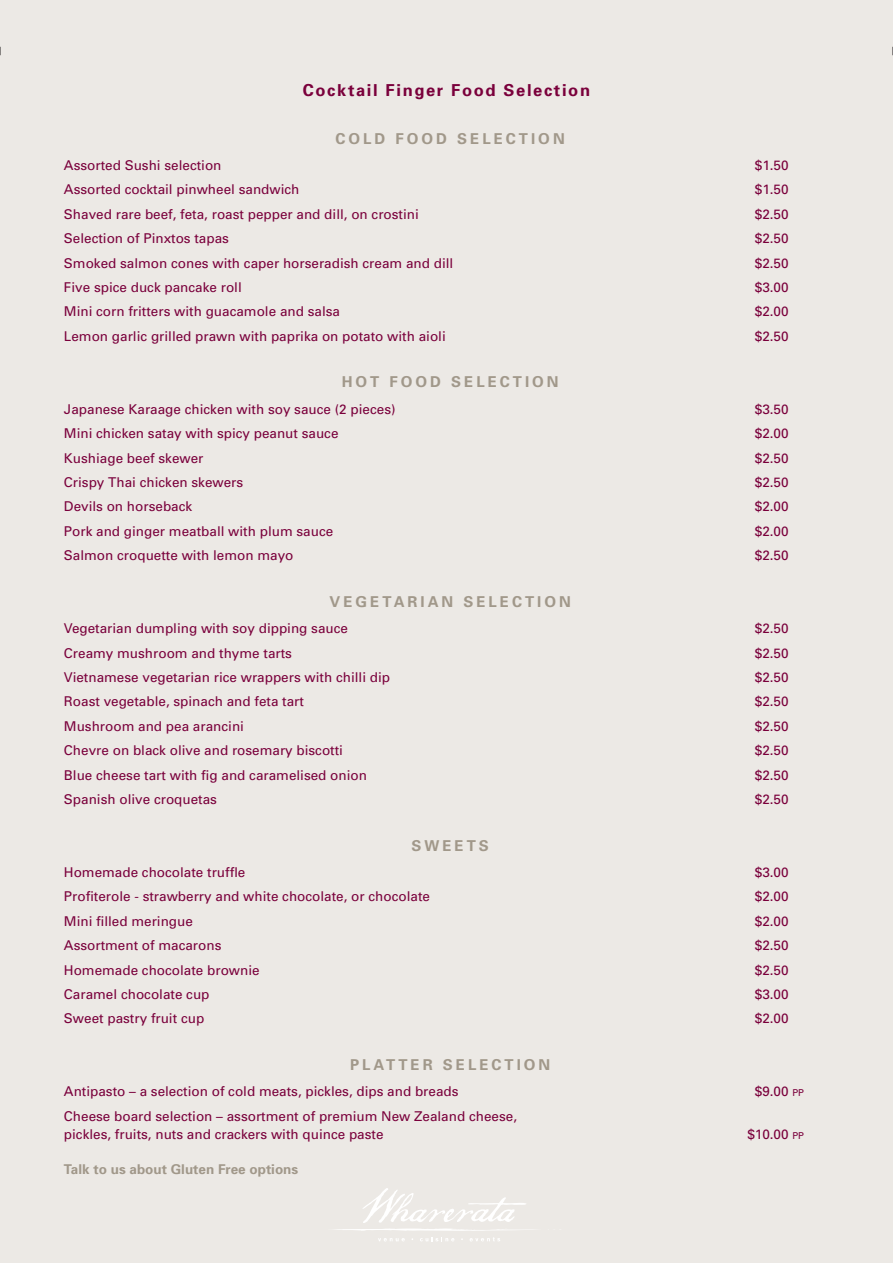
<style>
.page{position:relative;width:893px;height:1263px;background:#ece9e5}
.page>*{position:absolute;margin:0;border:0;box-sizing:border-box;transform-origin:0 0}
.t1{font:700 16.5px "Univers";letter-spacing:.1em;color:#7a003b}
.sub-heading{font:700 15px "Univers";letter-spacing:.2em;color:#a1988a}
.MENU_ITEMS_CENTRED_p{font:13.5px/18px "Univers";color:#7a003b}
.body-text{font:700 13.5px "Univers";color:#a1988a}
.s1{font-size:9.45px}
</style>
<div class="page">
<svg style="left:335px;top:1188px;width:198px;height:54px"></svg>
<p class="t1" style="left:303px;top:79px;width:289px">Cocktail Finger Food Selection</p>
<p class="sub-heading" style="left:336px;top:129px;width:231px">COLD FOOD SELECTION</p>
<p class="MENU_ITEMS_CENTRED_p" style="left:64px;top:156px;width:159px">Assorted Sushi selection</p>
<p class="MENU_ITEMS_CENTRED_p" style="left:755px;top:156px;width:35px">$1.50</p>
<p class="MENU_ITEMS_CENTRED_p" style="left:64px;top:180px;width:237px">Assorted cocktail pinwheel sandwich</p>
<p class="MENU_ITEMS_CENTRED_p" style="left:755px;top:180px;width:35px">$1.50</p>
<p class="MENU_ITEMS_CENTRED_p" style="left:64px;top:205px;width:356px">Shaved rare beef, feta, roast pepper and dill, on crostini</p>
<p class="MENU_ITEMS_CENTRED_p" style="left:755px;top:205px;width:35px">$2.50</p>
<p class="MENU_ITEMS_CENTRED_p" style="left:64px;top:229px;width:167px">Selection of Pinxtos tapas</p>
<p class="MENU_ITEMS_CENTRED_p" style="left:755px;top:229px;width:35px">$2.50</p>
<p class="MENU_ITEMS_CENTRED_p" style="left:64px;top:253px;width:391px">Smoked salmon cones with caper horseradish cream and dill</p>
<p class="MENU_ITEMS_CENTRED_p" style="left:755px;top:253px;width:35px">$2.50</p>
<p class="MENU_ITEMS_CENTRED_p" style="left:64px;top:278px;width:179px">Five spice duck pancake roll</p>
<p class="MENU_ITEMS_CENTRED_p" style="left:755px;top:278px;width:35px">$3.00</p>
<p class="MENU_ITEMS_CENTRED_p" style="left:64px;top:302px;width:278px">Mini corn fritters with guacamole and salsa</p>
<p class="MENU_ITEMS_CENTRED_p" style="left:755px;top:302px;width:35px">$2.00</p>
<p class="MENU_ITEMS_CENTRED_p" style="left:64px;top:327px;width:383px">Lemon garlic grilled prawn with paprika on potato with aioli</p>
<p class="MENU_ITEMS_CENTRED_p" style="left:755px;top:327px;width:35px">$2.50</p>
<p class="sub-heading" style="left:342px;top:372px;width:218px">HOT FOOD SELECTION</p>
<p class="MENU_ITEMS_CENTRED_p" style="left:64px;top:400px;width:333px">Japanese Karaage chicken with soy sauce (2 pieces)</p>
<p class="MENU_ITEMS_CENTRED_p" style="left:755px;top:400px;width:35px">$3.50</p>
<p class="MENU_ITEMS_CENTRED_p" style="left:64px;top:424px;width:276px">Mini chicken satay with spicy peanut sauce</p>
<p class="MENU_ITEMS_CENTRED_p" style="left:755px;top:424px;width:35px">$2.00</p>
<p class="MENU_ITEMS_CENTRED_p" style="left:64px;top:449px;width:141px">Kushiage beef skewer</p>
<p class="MENU_ITEMS_CENTRED_p" style="left:755px;top:449px;width:35px">$2.50</p>
<p class="MENU_ITEMS_CENTRED_p" style="left:64px;top:473px;width:181px">Crispy Thai chicken skewers</p>
<p class="MENU_ITEMS_CENTRED_p" style="left:755px;top:473px;width:35px">$2.50</p>
<p class="MENU_ITEMS_CENTRED_p" style="left:64px;top:497px;width:130px">Devils on horseback</p>
<p class="MENU_ITEMS_CENTRED_p" style="left:755px;top:497px;width:35px">$2.00</p>
<p class="MENU_ITEMS_CENTRED_p" style="left:64px;top:522px;width:271px">Pork and ginger meatball with plum sauce</p>
<p class="MENU_ITEMS_CENTRED_p" style="left:755px;top:522px;width:35px">$2.00</p>
<p class="MENU_ITEMS_CENTRED_p" style="left:64px;top:546px;width:231px">Salmon croquette with lemon mayo</p>
<p class="MENU_ITEMS_CENTRED_p" style="left:755px;top:546px;width:35px">$2.50</p>
<p class="sub-heading" style="left:329px;top:592px;width:243px">VEGETARIAN SELECTION</p>
<p class="MENU_ITEMS_CENTRED_p" style="left:64px;top:619px;width:286px">Vegetarian dumpling with soy dipping sauce</p>
<p class="MENU_ITEMS_CENTRED_p" style="left:755px;top:619px;width:35px">$2.50</p>
<p class="MENU_ITEMS_CENTRED_p" style="left:64px;top:644px;width:230px">Creamy mushroom and thyme tarts</p>
<p class="MENU_ITEMS_CENTRED_p" style="left:755px;top:644px;width:35px">$2.50</p>
<p class="MENU_ITEMS_CENTRED_p" style="left:64px;top:668px;width:328px">Vietnamese vegetarian rice wrappers with chilli dip</p>
<p class="MENU_ITEMS_CENTRED_p" style="left:755px;top:668px;width:35px">$2.50</p>
<p class="MENU_ITEMS_CENTRED_p" style="left:64px;top:692px;width:242px">Roast vegetable, spinach and feta tart</p>
<p class="MENU_ITEMS_CENTRED_p" style="left:755px;top:692px;width:35px">$2.50</p>
<p class="MENU_ITEMS_CENTRED_p" style="left:64px;top:717px;width:182px">Mushroom and pea arancini</p>
<p class="MENU_ITEMS_CENTRED_p" style="left:755px;top:717px;width:35px">$2.50</p>
<p class="MENU_ITEMS_CENTRED_p" style="left:64px;top:741px;width:281px">Chevre on black olive and rosemary biscotti</p>
<p class="MENU_ITEMS_CENTRED_p" style="left:755px;top:741px;width:35px">$2.50</p>
<p class="MENU_ITEMS_CENTRED_p" style="left:64px;top:765px;width:305px">Blue cheese tart with fig and caramelised onion</p>
<p class="MENU_ITEMS_CENTRED_p" style="left:755px;top:765px;width:35px">$2.50</p>
<p class="MENU_ITEMS_CENTRED_p" style="left:64px;top:790px;width:155px">Spanish olive croquetas</p>
<p class="MENU_ITEMS_CENTRED_p" style="left:755px;top:790px;width:35px">$2.50</p>
<p class="sub-heading" style="left:411px;top:835px;width:79px">SWEETS</p>
<p class="MENU_ITEMS_CENTRED_p" style="left:64px;top:863px;width:183px">Homemade chocolate truffle</p>
<p class="MENU_ITEMS_CENTRED_p" style="left:755px;top:863px;width:35px">$3.00</p>
<p class="MENU_ITEMS_CENTRED_p" style="left:64px;top:887px;width:368px">Profiterole - strawberry and white chocolate, or chocolate</p>
<p class="MENU_ITEMS_CENTRED_p" style="left:755px;top:887px;width:35px">$2.00</p>
<p class="MENU_ITEMS_CENTRED_p" style="left:64px;top:912px;width:131px">Mini filled meringue</p>
<p class="MENU_ITEMS_CENTRED_p" style="left:755px;top:912px;width:35px">$2.00</p>
<p class="MENU_ITEMS_CENTRED_p" style="left:64px;top:936px;width:159px">Assortment of macarons</p>
<p class="MENU_ITEMS_CENTRED_p" style="left:755px;top:936px;width:35px">$2.50</p>
<p class="MENU_ITEMS_CENTRED_p" style="left:64px;top:960px;width:197px">Homemade chocolate brownie</p>
<p class="MENU_ITEMS_CENTRED_p" style="left:755px;top:960px;width:35px">$2.50</p>
<p class="MENU_ITEMS_CENTRED_p" style="left:64px;top:985px;width:147px">Caramel chocolate cup</p>
<p class="MENU_ITEMS_CENTRED_p" style="left:755px;top:985px;width:35px">$3.00</p>
<p class="MENU_ITEMS_CENTRED_p" style="left:64px;top:1009px;width:142px">Sweet pastry fruit cup</p>
<p class="MENU_ITEMS_CENTRED_p" style="left:755px;top:1009px;width:35px">$2.00</p>
<p class="sub-heading" style="left:350px;top:1055px;width:202px">PLATTER SELECTION</p>
<p class="MENU_ITEMS_CENTRED_p" style="left:64px;top:1082px;width:396px">Antipasto – a selection of cold meats, pickles, dips and breads</p>
<p class="MENU_ITEMS_CENTRED_p" style="left:755px;top:1082px;width:51px">$9.00 <span class="s1">pp</span></p>
<p class="MENU_ITEMS_CENTRED_p" style="left:64px;top:1107px;width:455px">Cheese board selection – assortment of premium New Zealand cheese, pickles, fruits, nuts and crackers with quince paste</p>
<p class="MENU_ITEMS_CENTRED_p" style="left:747px;top:1125px;width:58px">$10.00 <span class="s1">pp</span></p>
<p class="body-text" style="left:64px;top:1161px;width:236px">Talk to us about Gluten Free options</p>
</div>
